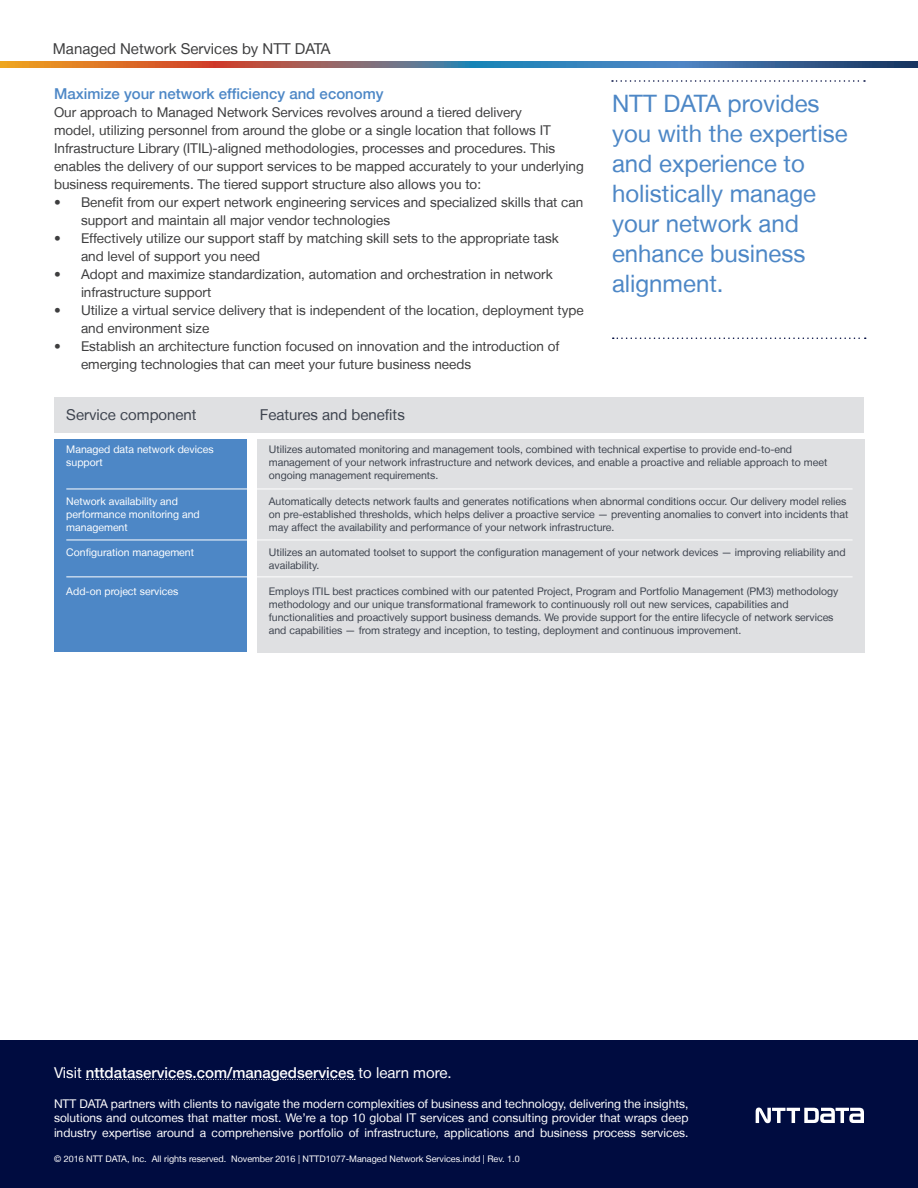
<style>
.page{position:relative;width:918px;height:1188px;background:#fff}
.page>*{position:absolute;margin:0;border:0;box-sizing:border-box;transform-origin:0 0}
.t1{font:24px/30px "Helvetica Neue LT";color:#4d87c6}
.t2{font:500 15px "Helvetica Neue LT";color:#fff}
.Body_Heading{font:500 15px "Helvetica Neue LT";color:#4d87c6}
.DATA_-_Section_Headl{font:15px "Helvetica Neue LT";color:#3e444f}
.t3{font:15px "Helvetica Neue LT";color:#3e3e3f}
.Body_Copy{font:13.5px/18px "Helvetica Neue LT";color:#3e3e3f}
.t4{font:12px/14.4px "Helvetica Neue LT";color:#fff;text-align:justify}
.DATA_-_Copy{font:10.5px/12.9px "Helvetica Neue LT";color:#3e444f}
.DATA_-_Copy-2{font:10.5px/12.9px "Helvetica Neue LT";color:#fff}
.t5{font:9px "Helvetica Neue LT";color:#fff}
.s1{font-weight:400}
</style>
<div class="page">
<svg style="left:1px;top:61px;width:917px;height:7px;background:#736d77"></svg>
<svg style="left:612px;top:80px;width:253px;height:2px"></svg>
<svg style="left:613px;top:338px;width:253px;height:1px"></svg>
<div style="left:0;top:1040px;width:918px;height:148px;background:#000c40"></div>
<svg style="left:756px;top:1108px;width:108px;height:15px"></svg>
<svg style="left:86px;top:1079px;width:269px;height:1px"></svg>
<div style="left:54px;top:397px;width:810px;height:36px;background:#dfe0e2"></div>
<div style="left:54px;top:439px;width:193px;height:213px;background:#4d87c6"></div>
<div style="left:257px;top:439px;width:607px;height:214px;background:#dfe0e2"></div>
<hr style="left:66px;top:489px;width:787px;height:1px;background:#fff">
<hr style="left:66px;top:576px;width:787px;height:1px;background:#fff">
<hr style="left:66px;top:540px;width:787px;height:1px;background:#fff">
<p class="t3" style="left:53px;top:40px;width:279px">Managed Network Services by NTT DATA</p>
<p class="Body_Heading" style="left:54px;top:85px;width:331px">Maximize your network efficiency and economy</p>
<p class="Body_Copy" style="left:54px;top:103px;width:531px">Our approach to Managed Network Services revolves around a tiered delivery<br>model, utilizing personnel from around the globe or a single location that follows IT Infrastructure Library (ITIL)-aligned methodologies, processes and procedures. This enables the delivery of our support services to be mapped accurately to your underlying business requirements. The tiered support structure also allows you to:</p>
<p class="Body_Copy" style="left:81px;top:193px;width:504px;text-indent:-27px">• Benefit from our expert network engineering services and specialized skills that can support and maintain all major vendor technologies</p>
<p class="Body_Copy" style="left:81px;top:229px;width:479px;text-indent:-27px">• Effectively utilize our support staff by matching skill sets to the appropriate task and level of support you need</p>
<p class="Body_Copy" style="left:81px;top:265px;width:473px;text-indent:-27px">• Adopt and maximize standardization, automation and orchestration in network infrastructure support</p>
<p class="Body_Copy" style="left:81px;top:301px;width:504px;text-indent:-27px">• Utilize a virtual service delivery that is independent of the location, deployment type and environment size</p>
<p class="Body_Copy" style="left:81px;top:337px;width:480px;text-indent:-27px">• Establish an architecture function focused on innovation and the introduction of emerging technologies that can meet your future business needs</p>
<p class="t1" style="left:612px;top:88px;width:237px">NTT DATA provides you with the expertise and experience to holistically manage your network and enhance business alignment.</p>
<p class="DATA_-_Section_Headl" style="left:66px;top:406px;width:132px">Service component</p>
<p class="DATA_-_Section_Headl" style="left:260px;top:406px;width:147px">Features and benefits</p>
<p class="DATA_-_Copy-2" style="left:66px;top:443px;width:149px">Managed data network devices support</p>
<p class="DATA_-_Copy-2" style="left:66px;top:495px;width:135px">Network availability and performance monitoring and management</p>
<p class="DATA_-_Copy-2" style="left:66px;top:546px;width:129px">Configuration management</p>
<p class="DATA_-_Copy-2" style="left:66px;top:585px;width:114px">Add-on project services</p>
<p class="DATA_-_Copy" style="left:269px;top:443px;width:560px">Utilizes automated monitoring and management tools, combined with technical expertise to provide end-to-end management of your network infrastructure and network devices, and enable a proactive and reliable approach to meet ongoing management requirements.</p>
<p class="DATA_-_Copy" style="left:269px;top:495px;width:581px">Automatically detects network faults and generates notifications when abnormal conditions occur. Our delivery model relies on pre-established thresholds, which helps deliver a proactive service — preventing anomalies to convert into incidents that may affect the availability and performance of your network infrastructure.</p>
<p class="DATA_-_Copy" style="left:269px;top:546px;width:578px">Utilizes an automated toolset to support the configuration management of your network devices — improving reliability and availability.</p>
<p class="DATA_-_Copy" style="left:269px;top:585px;width:571px">Employs ITIL best practices combined with our patented Project, Program and Portfolio Management (PM3) methodology methodology and our unique transformational framework to continuously roll out new services, capabilities and functionalities and proactively support business demands. We provide support for the entire lifecycle of network services and capabilities — from strategy and inception, to testing, deployment and continuous improvement.</p>
<p class="t2" style="left:54px;top:1064px;width:399px"><span class="s1">Visit</span> nttdataservices.com/managedservices <span class="s1">to learn more.</span></p>
<p class="t4" style="left:54px;top:1096px;width:636px">NTT DATA partners with clients to navigate the modern complexities of business and technology, delivering the insights, solutions and outcomes that matter most. We’re a top 10 global IT services and consulting provider that wraps deep industry expertise around a comprehensive portfolio of infrastructure, applications and business process services.</p>
<p class="t5" style="left:54px;top:1153px;width:467px">© 2016 NTT DATA, Inc. All rights reserved. November 2016 | NTTD1077-Managed Network Services.indd | Rev. 1.0</p>
</div>
